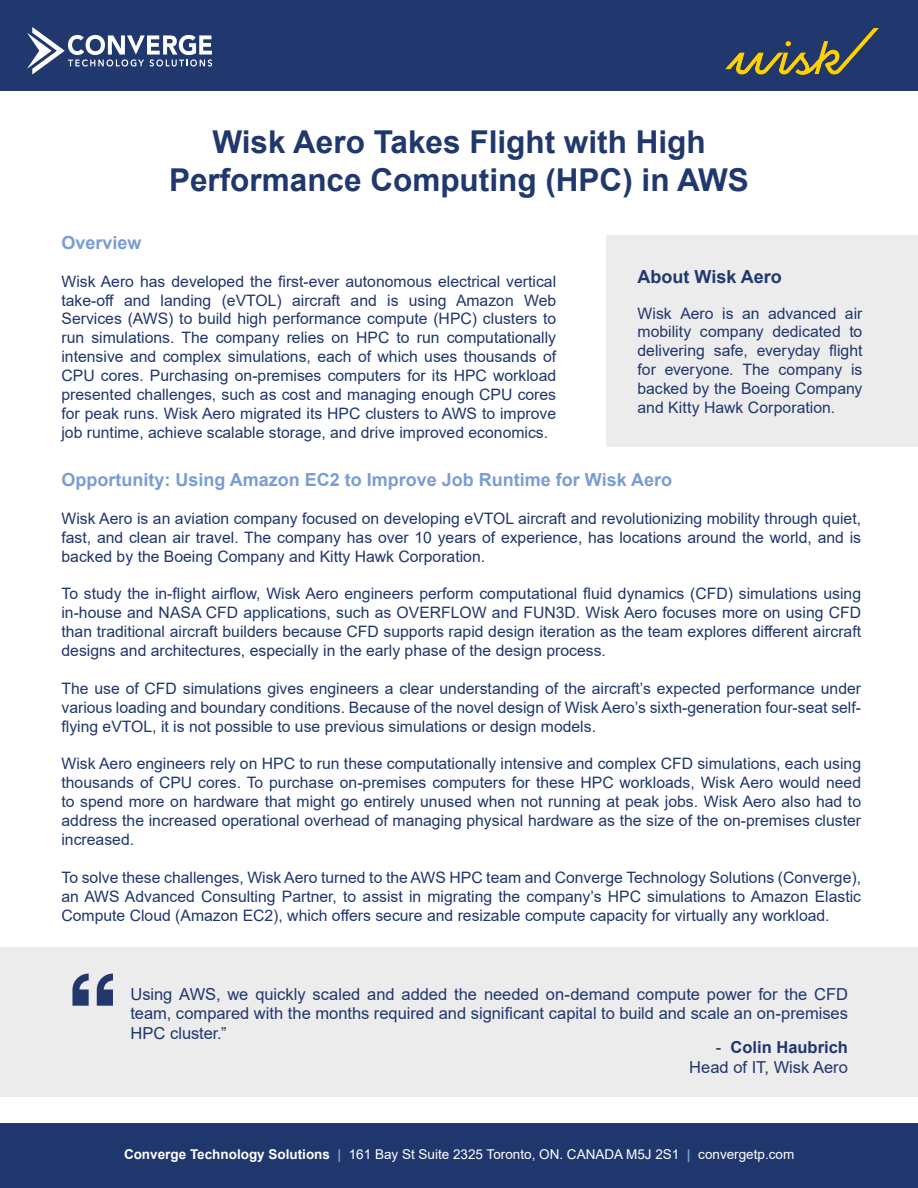
<style>
.page{position:relative;width:918px;height:1188px;background:#fff}
.page>*{position:absolute;margin:0;border:0;box-sizing:border-box;transform-origin:0 0}
.t1{font:700 31.5px/37.8px "Arial";color:#20386d;text-align:center}
.t2{font:700 18px "Arial";color:#799dd2}
.t3{font:700 18px "Arial";color:#20386d}
.t4{font:16.5px/19.8px "Arial";color:#20366c;text-align:right}
.t5{font:15.75px/18.9px "Arial";color:#20366c;text-align:justify}
.t6{font:13.5px "Arial";color:#fff}
.s1{font-weight:700}
.s2{font-weight:700;color:#7f9dd1}
</style>
<div class="page">
<div style="left:0;top:0;width:918px;height:91px;background:#20386d"></div>
<svg style="left:27px;top:27px;width:185px;height:48px"></svg>
<div style="left:0;top:1123px;width:918px;height:65px;background:#20376d"></div>
<div style="left:606px;top:236px;width:312px;height:211px;background:#ececed"></div>
<img style="left:725px;top:28px;width:154px;height:47px">
<div style="left:0;top:947px;width:918px;height:149px;background:#ececed"></div>
<svg style="left:97px;top:974px;width:16px;height:32px"></svg>
<svg style="left:72px;top:974px;width:17px;height:32px"></svg>
<h1 class="t1" style="left:169px;top:123px;width:581px">Wisk Aero Takes Flight with High<br>Performance Computing (HPC) in AWS</h1>
<p class="t2" style="left:62px;top:230px;width:82px">Overview</p>
<p class="t5" style="left:62px;top:272px;width:496px">Wisk Aero has developed the first-ever autonomous electrical vertical take-off and landing (eVTOL) aircraft and is using Amazon Web Services (AWS) to build high performance compute (HPC) clusters to run simulations. The company relies on HPC to run computationally intensive and complex simulations, each of which uses thousands of CPU cores. Purchasing on-premises computers for its HPC workload presented challenges, such as cost and managing enough CPU cores for peak runs. Wisk Aero migrated its HPC clusters to AWS to improve job runtime, achieve scalable storage, and drive improved economics.</p>
<p class="t3" style="left:638px;top:264px;width:146px">About Wisk Aero</p>
<p class="t5" style="left:638px;top:303px;width:226px">Wisk Aero is an advanced air mobility company dedicated to delivering safe, everyday flight for everyone. The company is backed by the Boeing Company and Kitty Hawk Corporation.</p>
<p class="t2" style="left:62px;top:467px;width:612px">Opportunity: Using Amazon EC2 to Improve Job Runtime for Wisk Aero</p>
<p class="t5" style="left:62px;top:509px;width:801px">Wisk Aero is an aviation company focused on developing eVTOL aircraft and revolutionizing mobility through quiet, fast, and clean air travel. The company has over 10 years of experience, has locations around the world, and is backed by the Boeing Company and Kitty Hawk Corporation.</p>
<p class="t5" style="left:62px;top:584px;width:801px">To study the in-flight airflow, Wisk Aero engineers perform computational fluid dynamics (CFD) simulations using in-house and NASA CFD applications, such as OVERFLOW and FUN3D. Wisk Aero focuses more on using CFD than traditional aircraft builders because CFD supports rapid design iteration as the team explores different aircraft designs and architectures, especially in the early phase of the design process.</p>
<p class="t5" style="left:62px;top:679px;width:801px">The use of CFD simulations gives engineers a clear understanding of the aircraft’s expected performance under various loading and boundary conditions. Because of the novel design of Wisk Aero’s sixth-generation four-seat self&shy;flying eVTOL, it is not possible to use previous simulations or design models.</p>
<p class="t5" style="left:62px;top:754px;width:801px">Wisk Aero engineers rely on HPC to run these computationally intensive and complex CFD simulations, each using thousands of CPU cores. To purchase on-premises computers for these HPC workloads, Wisk Aero would need to spend more on hardware that might go entirely unused when not running at peak jobs. Wisk Aero also had to address the increased operational overhead of managing physical hardware as the size of the on-premises cluster increased.</p>
<p class="t5" style="left:62px;top:868px;width:801px">To solve these challenges, Wisk Aero turned to the AWS HPC team and Converge Technology Solutions (Converge), an AWS Advanced Consulting Partner, to assist in migrating the company’s HPC simulations to Amazon Elastic Compute Cloud (Amazon EC2), which offers secure and resizable compute capacity for virtually any workload.</p>
<p class="t4" style="left:130px;top:984px;width:719px;text-align:justify">Using AWS, we quickly scaled and added the needed on-demand compute power for the CFD team, compared with the months required and significant capital to build and scale an on-premises HPC cluster.”</p>
<p class="t4" style="left:689px;top:1037px;width:160px">- <span class="s1">Colin Haubrich<br></span>Head of IT, Wisk Aero</p>
<p class="t6" style="left:124px;top:1145px;width:672px"><span class="s1">Converge Technology Solutions</span> <span class="s2">|</span> 161 Bay St Suite 2325 Toronto, ON. CANADA M5J 2S1 <span class="s2">|</span> convergetp.com</p>
</div>
